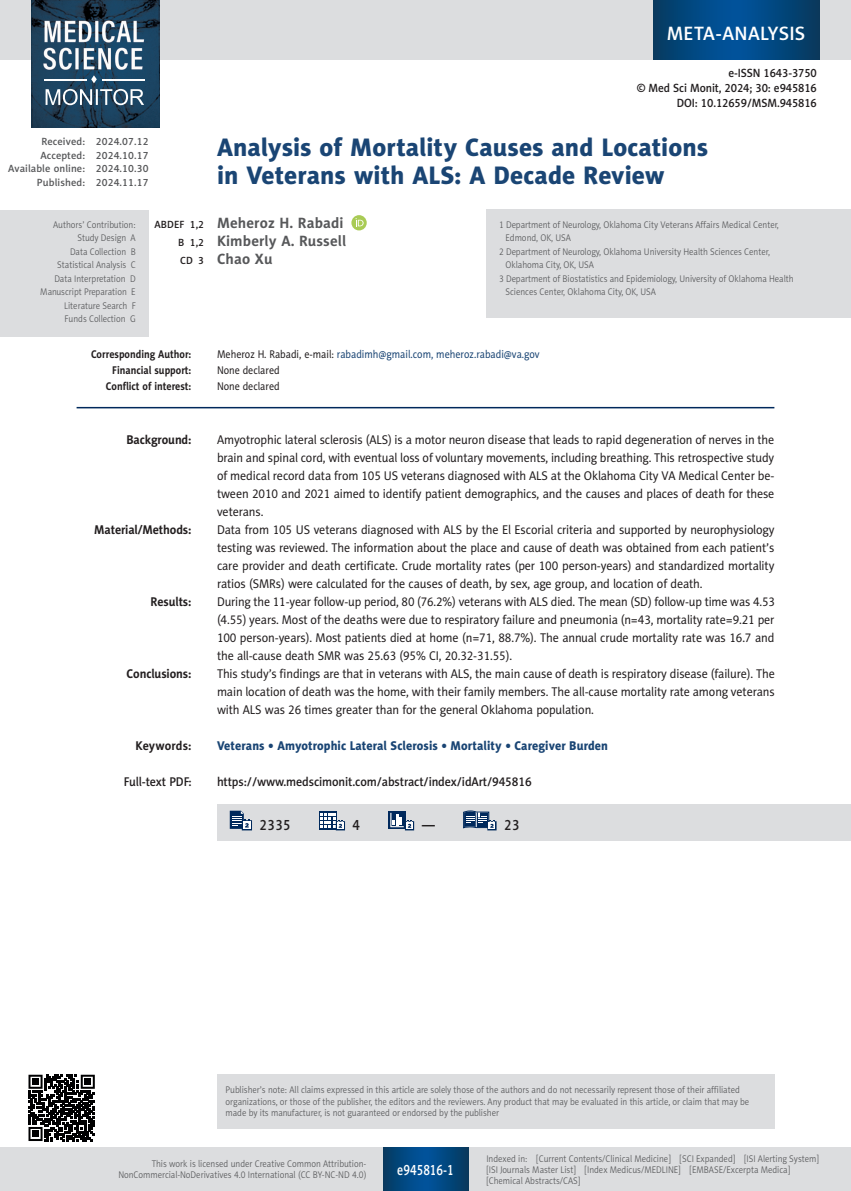
<style>
.page{position:relative;width:851px;height:1191px;background:#fff}
.page>*{position:absolute;margin:0;border:0;box-sizing:border-box;transform-origin:0 0}
.MSM_Tytul{font:25.5px/28.5px "Naomi Sans EFN Heavy";color:#1a4574}
.t1{font:19.5px "Naomi Sans EFN Medium";letter-spacing:.01em;color:#fff}
.MSM_Autorzy{font:700 15px "Naomi Sans EFN";letter-spacing:.01em;color:#57585a}
.t2{font:15px "Naomi Sans EFN Medium";color:#fff;scale:.8 1}
.MSM_dane{font:15px "Naomi Sans EFN Medium";letter-spacing:.03em;color:#231f20;scale:.9 1}
.MSM_Summary_body{font:12.75px/18px "Naomi Sans EFN";letter-spacing:-.01em;color:#231f20;text-align:justify;scale:.95 1}
.MSM_Summary_body-2{font:12.75px/18px "Naomi Sans EFN";letter-spacing:-.01em;color:#231f20;text-align:justify;scale:.94 1}
.MSM_full_text_pdf{font:12.75px "Naomi Sans EFN Medium";letter-spacing:-.01em;color:#231f20;scale:.95 1}
.MSM_keywords{font:12.75px "Naomi Sans EFN Heavy";letter-spacing:.005em;color:#1a4574;scale:.95 1}
.MSM_Summary_body-3{font:700 12.75px "Naomi Sans EFN";letter-spacing:-.01em;color:#231f20;scale:.95 1}
.MSM_keywords-2{font:700 12.75px "Naomi Sans EFN";letter-spacing:.005em;color:#231f20;scale:.95 1}
.MSM_Summary_body-4{font:700 12.75px "Naomi Sans EFN";letter-spacing:-.01em;color:#231f20;scale:.94 1}
.MSM_full_text_pdf-2{font:12px "Naomi Sans EFN Medium";letter-spacing:-.01em;color:#231f20;scale:.95 1}
.MSM_Adres{font:11.25px "Naomi Sans EFN";color:#1a4574;scale:.9 1}
.MSM_Adres-2{font:700 11.25px "Naomi Sans EFN";color:#231f20;scale:.9 1}
.MSM_Confilicts{font:700 11.25px "Naomi Sans EFN";color:#231f20;scale:.9 1}
.MSM_Adres-3{font:11.25px "Naomi Sans EFN";color:#231f20;scale:.9 1}
.MSM_Confilicts-2{font:11.25px "Naomi Sans EFN";color:#231f20;scale:.9 1}
.t3{font:10.5px "Naomi Sans EFN Medium";letter-spacing:.01em;color:#57585a}
.MSM_pagina_indeksy{font:9.75px/11.2px "Naomi Sans EFN Light";color:#57585a;scale:.9 1}
.MSM_Afiliacja{font:9.75px/13.5px "Naomi Sans EFN Light";color:#57585a;scale:.9 1}
.s1{font-family:"Naomi Sans EFN Medium";font-weight:400;font-size:10.5px;color:#231f20}
.s2{color:#231f20}
</style>
<div class="page">
<div style="left:217px;top:804px;width:633px;height:36px;background:#dcdddf"></div>
<svg style="left:230px;top:810px;width:22px;height:20px"></svg>
<div style="left:319px;top:811px;width:17px;height:18px;background:#00295c"></div>
<svg style="left:320px;top:812px;width:25px;height:18px"></svg>
<div style="left:388px;top:811px;width:18px;height:18px;background:#00295c"></div>
<svg style="left:390px;top:813px;width:24px;height:17px"></svg>
<svg style="left:463px;top:810px;width:33px;height:20px"></svg>
<hr style="left:77px;top:407px;width:697px;height:1px;background:#00295c">
<svg style="left:351px;top:215px;width:15px;height:15px"></svg>
<svg style="left:355px;top:218px;width:8px;height:8px"></svg>
<div style="left:0;top:210px;width:148px;height:126px;background:#dcdddf"></div>
<div style="left:486px;top:209px;width:364px;height:109px;background:#dcdddf"></div>
<svg style="left:28px;top:1074px;width:67px;height:67px"></svg>
<div style="left:217px;top:1074px;width:557px;height:54px;background:#dcdddf"></div>
<div style="left:0;top:1148px;width:850px;height:43px;background:#dcdddf"></div>
<svg style="left:383px;top:1147px;width:85px;height:43px;background:#02477e"></svg>
<div style="left:0;top:0;width:850px;height:60px;background:#dcdddf"></div>
<img style="left:32px;top:0;width:127px;height:128px">
<img style="left:45px;top:79px;width:41px;height:1px">
<img style="left:103px;top:79px;width:41px;height:1px">
<svg style="left:91px;top:75px;width:6px;height:8px"></svg>
<img style="left:46px;top:89px;width:98px;height:16px">
<svg style="left:653px;top:0;width:166px;height:60px;background:#02477e"></svg>
<h2 class="t1" style="left:666px;top:22px;width:140px">META-ANALYSIS</h2>
<p class="MSM_full_text_pdf-2" style="left:728px;top:66px;width:95px">e-ISSN 1643-3750</p>
<p class="MSM_full_text_pdf-2" style="left:636px;top:81px;width:191px">© Med Sci Monit, 2024; 30: e945816</p>
<p class="MSM_full_text_pdf-2" style="left:676px;top:96px;width:149px">DOI: 10.12659/MSM.945816</p>
<p class="MSM_Tytul" style="left:217px;top:132px;width:492px">Analysis of Mortality Causes and Locations in Veterans with ALS: A Decade Review</p>
<p class="MSM_Autorzy" style="left:154px;top:214px;width:191px"><span class="s1">ABDEF 1,2</span> Meheroz H. Rabadi</p>
<p class="MSM_Autorzy" style="left:178px;top:232px;width:169px"><span class="s1">B 1,2</span> Kimberly A. Russell</p>
<p class="MSM_Autorzy" style="left:180px;top:250px;width:94px"><span class="s1">CD 3</span> Chao Xu</p>
<p class="t3" style="left:41px;top:136px;width:109px">Received: 2024.07.12</p>
<p class="t3" style="left:40px;top:149px;width:110px">Accepted: 2024.10.17</p>
<p class="t3" style="left:8px;top:163px;width:142px">Available online: 2024.10.30</p>
<p class="t3" style="left:37px;top:176px;width:113px">Published: 2024.11.17</p>
<p class="MSM_pagina_indeksy" style="left:53px;top:219px;width:93px">Authors’ Contribution:</p>
<p class="MSM_pagina_indeksy" style="left:77px;top:232px;width:66px">Study Design A</p>
<p class="MSM_pagina_indeksy" style="left:70px;top:246px;width:74px">Data Collection B</p>
<p class="MSM_pagina_indeksy" style="left:57px;top:259px;width:89px">Statistical Analysis C</p>
<p class="MSM_pagina_indeksy" style="left:54px;top:273px;width:92px">Data Interpretation D</p>
<p class="MSM_pagina_indeksy" style="left:40px;top:286px;width:107px">Manuscript Preparation E</p>
<p class="MSM_pagina_indeksy" style="left:64px;top:300px;width:81px">Literature Search F</p>
<p class="MSM_pagina_indeksy" style="left:65px;top:313px;width:80px">Funds Collection G</p>
<p class="MSM_Afiliacja" style="left:505px;top:218px;width:305px;text-indent:-6px">1 Department of Neurology, Oklahoma City Veterans Affairs Medical Center,<br>Edmond, OK, USA</p>
<p class="MSM_Afiliacja" style="left:505px;top:245px;width:295px;text-indent:-6px">2 Department of Neurology, Oklahoma University Health Sciences Center,<br>Oklahoma City, OK, USA</p>
<p class="MSM_Afiliacja" style="left:505px;top:272px;width:321px;text-indent:-6px">3 Department of Biostatistics and Epidemiology, University of Oklahoma Health<br>Sciences Center, Oklahoma City, OK, USA</p>
<p class="MSM_Adres-2" style="left:91px;top:348px;width:113px">Corresponding Author:</p>
<p class="MSM_Adres" style="left:217px;top:348px;width:360px"><span class="s2">Meheroz H. Rabadi, e-mail:</span> rabadimh@gmail.com, meheroz.rabadi@va.gov</p>
<p class="MSM_Adres-2" style="left:112px;top:364px;width:89px">Financial support:</p>
<p class="MSM_Adres-3" style="left:217px;top:364px;width:71px">None declared</p>
<p class="MSM_Confilicts" style="left:106px;top:379px;width:97px">Conflict of interest:</p>
<p class="MSM_Confilicts-2" style="left:217px;top:379px;width:71px">None declared</p>
<p class="MSM_Summary_body-3" style="left:126px;top:432px;width:70px">Background:</p>
<p class="MSM_Summary_body" style="left:217px;top:431px;width:588px">Amyotrophic lateral sclerosis (ALS) is a motor neuron disease that leads to rapid degeneration of nerves in the brain and spinal cord, with eventual loss of voluntary movements, including breathing. This retrospective study of medical record data from 105 US veterans diagnosed with ALS at the Oklahoma City VA Medical Center be&shy;tween 2010 and 2021 aimed to identify patient demographics, and the causes and places of death for these veterans.</p>
<p class="MSM_Summary_body-3" style="left:94px;top:522px;width:104px">Material/Methods:</p>
<p class="MSM_Summary_body" style="left:217px;top:521px;width:588px">Data from 105 US veterans diagnosed with ALS by the El Escorial criteria and supported by neurophysiology testing was reviewed. The information about the place and cause of death was obtained from each patient’s care provider and death certificate. Crude mortality rates (per 100 person-years) and standardized mortality ratios (SMRs) were calculated for the causes of death, by sex, age group, and location of death.</p>
<p class="MSM_Summary_body-4" style="left:150px;top:594px;width:45px">Results:</p>
<p class="MSM_Summary_body-2" style="left:217px;top:593px;width:595px">During the 11-year follow-up period, 80 (76.2%) veterans with ALS died. The mean (SD) follow-up time was 4.53 (4.55) years. Most of the deaths were due to respiratory failure and pneumonia (n=43, mortality rate=9.21 per 100 person-years). Most patients died at home (n=71, 88.7%). The annual crude mortality rate was 16.7 and the all-cause death SMR was 25.63 (95% CI, 20.32-31.55).</p>
<p class="MSM_Summary_body-3" style="left:127px;top:666px;width:70px">Conclusions:</p>
<p class="MSM_Summary_body" style="left:217px;top:665px;width:588px">This study’s findings are that in veterans with ALS, the main cause of death is respiratory disease (failure). The main location of death was the home, with their family members. The all-cause mortality rate among veterans with ALS was 26 times greater than for the general Oklahoma population.</p>
<p class="MSM_keywords-2" style="left:135px;top:738px;width:60px">Keywords:</p>
<p class="MSM_keywords" style="left:217px;top:738px;width:413px">Veterans • Amyotrophic Lateral Sclerosis • Mortality • Caregiver Burden</p>
<p class="MSM_full_text_pdf" style="left:124px;top:774px;width:73px">Full-text PDF:</p>
<p class="MSM_full_text_pdf" style="left:217px;top:774px;width:333px">https://www.medscimonit.com/abstract/index/idArt/945816</p>
<p class="MSM_dane" style="left:259px;top:816px;width:36px">2335</p>
<p class="MSM_dane" style="left:352px;top:816px;width:10px">4</p>
<p class="MSM_dane" style="left:421px;top:816px;width:16px">—</p>
<p class="MSM_dane" style="left:504px;top:816px;width:19px">23</p>
<p class="MSM_pagina_indeksy" style="left:225px;top:1084px;width:583px">Publisher’s note: All claims expressed in this article are solely those of the authors and do not necessarily represent those of their affiliated organizations, or those of the publisher, the editors and the reviewers. Any product that may be evaluated in this article, or claim that may be made by its manufacturer, is not guaranteed or endorsed by the publisher</p>
<p class="MSM_pagina_indeksy" style="left:118px;top:1158px;width:277px;text-align:right">This work is licensed under Creative Common Attribution-<br>NonCommercial-NoDerivatives 4.0 International (CC BY-NC-ND 4.0)</p>
<p class="t2" style="left:397px;top:1160px;width:72px">e945816-1</p>
<p class="MSM_pagina_indeksy" style="left:486px;top:1152px;width:371px">Indexed in: [Current Contents/Clinical Medicine] [SCI Expanded] [ISI Alerting System] [ISI Journals Master List] [Index Medicus/MEDLINE] [EMBASE/Excerpta Medica] [Chemical Abstracts/CAS]</p>
</div>
